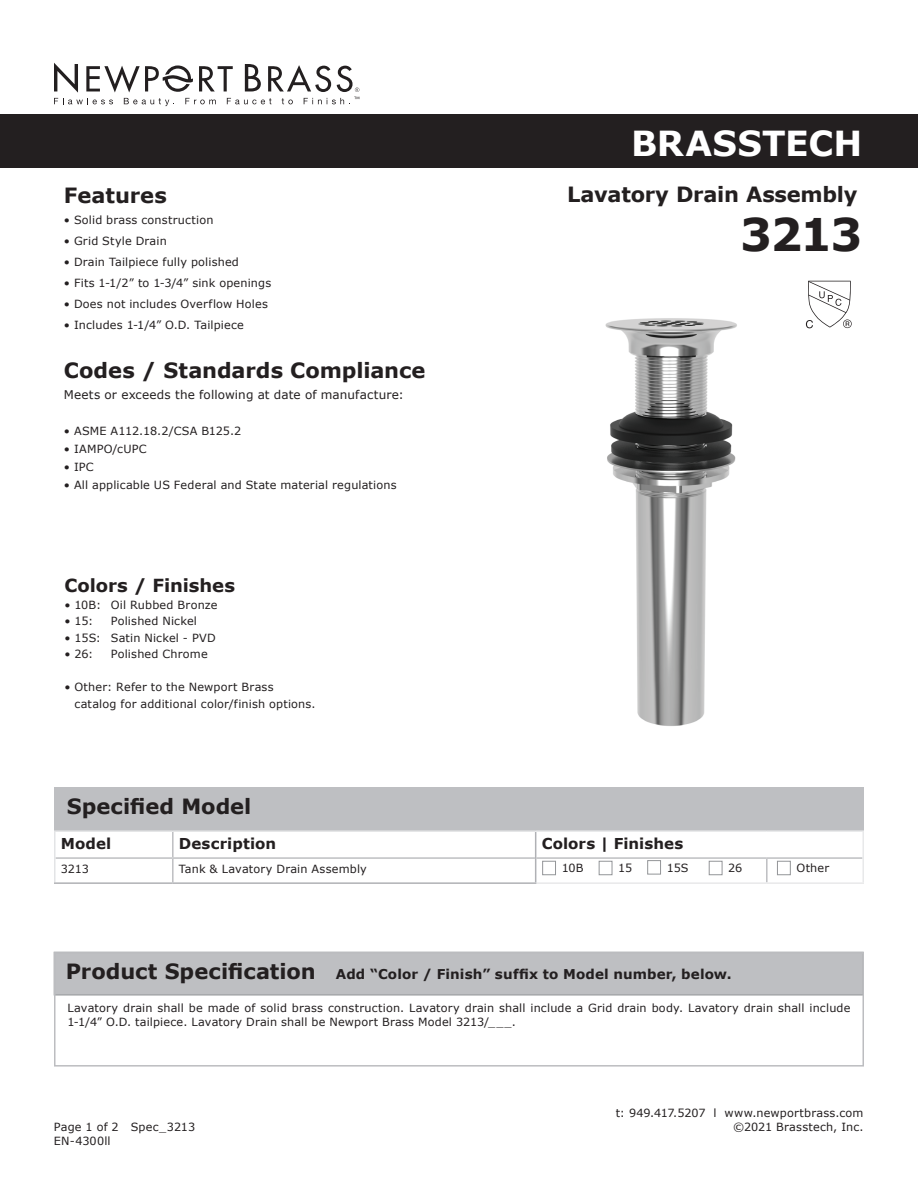
<style>
.page{position:relative;width:918px;height:1188px;background:#fff}
.page>*{position:absolute;margin:0;border:0;box-sizing:border-box;transform-origin:0 0}
.t1{font:700 45px "Verdana";color:#231f20}
.t2{font:700 34.5px "Verdana";letter-spacing:.005em;color:#fff}
.t3{font:700 21px "Verdana";letter-spacing:-.005em;color:#231f20}
.t4{font:700 18px "Verdana";letter-spacing:-.005em;color:#231f20}
.t5{font:700 15px "Verdana";letter-spacing:.005em;color:#231f20}
.t6{font:700 13.5px "Verdana";letter-spacing:.01em;color:#231f20}
.t7{font:12px "Verdana";letter-spacing:.01em;color:#231f20}
.t8{font:11.25px/13.5px "Verdana";letter-spacing:.015em;color:#231f20}
.s1{font-size:21px}
</style>
<div class="page">
<div style="left:0;top:114px;width:918px;height:54px;background:#231f20"></div>
<svg style="left:54px;top:63px;width:305px;height:43px"></svg>
<div style="left:54px;top:788px;width:810px;height:43px;background:#bebfc2"></div>
<div style="left:647px;top:860px;width:14px;height:14px;border:1px solid #939598"></div>
<div style="left:542px;top:861px;width:14px;height:14px;border:1px solid #939598"></div>
<div style="left:709px;top:861px;width:13px;height:14px;border:1px solid #939598"></div>
<div style="left:777px;top:861px;width:14px;height:14px;border:1px solid #939598"></div>
<div style="left:599px;top:861px;width:13px;height:14px;border:1px solid #939598"></div>
<hr style="left:172px;top:832px;width:2px;height:25px;background:#bebfc2">
<hr style="left:56px;top:857px;width:117px;height:2px;background:#bebfc2">
<hr style="left:173px;top:857px;width:362px;height:2px;background:#bebfc2">
<hr style="left:172px;top:859px;width:2px;height:23px;background:#bebfc2">
<hr style="left:536px;top:857px;width:231px;height:2px;background:#bebfc2">
<hr style="left:767px;top:857px;width:96px;height:2px;background:#bebfc2">
<hr style="left:766px;top:859px;width:2px;height:23px;background:#bebfc2">
<hr style="left:862px;top:832px;width:2px;height:26px;background:#e8e9ea">
<svg style="left:535px;top:832px;width:1px;height:50px"></svg>
<hr style="left:54px;top:830px;width:119px;height:2px;background:#e3e4e6">
<hr style="left:54px;top:832px;width:2px;height:26px;background:#e3e4e6">
<hr style="left:173px;top:830px;width:363px;height:2px;background:#e3e4e6">
<hr style="left:54px;top:858px;width:2px;height:24px;background:#e3e4e6">
<hr style="left:536px;top:830px;width:231px;height:2px;background:#e8e9ea">
<hr style="left:767px;top:830px;width:97px;height:2px;background:#e8e9ea">
<hr style="left:862px;top:858px;width:2px;height:24px;background:#e8e9ea">
<hr style="left:536px;top:882px;width:231px;height:2px;background:#e8e9ea">
<hr style="left:767px;top:882px;width:97px;height:2px;background:#e8e9ea">
<hr style="left:54px;top:882px;width:119px;height:2px;background:#b0b1b5">
<hr style="left:173px;top:882px;width:363px;height:2px;background:#b0b1b5">
<div style="left:54px;top:952px;width:809px;height:43px;background:#bebfc2;border:1px solid #939598"></div>
<div style="left:54px;top:952px;width:810px;height:115px;border:2px solid #bcbdc0"></div>
<img style="left:605px;top:318px;width:243px;height:408px">
<svg style="left:806px;top:281px;width:46px;height:47px"></svg>
<h2 class="t2" style="left:631px;top:121px;width:233px">BRASSTECH</h2>
<h3 class="t3" style="left:64px;top:181px;width:105px">Features</h3>
<h3 class="t3" style="left:567px;top:181px;width:292px">Lavatory Drain Assembly</h3>
<p class="t8" style="left:64px;top:213px;width:151px">• Solid brass construction</p>
<p class="t8" style="left:64px;top:234px;width:104px">• Grid Style Drain</p>
<p class="t8" style="left:64px;top:255px;width:177px">• Drain Tailpiece fully polished</p>
<p class="t8" style="left:64px;top:276px;width:209px">• Fits 1-1/2” to 1-3/4” sink openings</p>
<p class="t8" style="left:64px;top:297px;width:206px">• Does not includes Overflow Holes</p>
<p class="t8" style="left:64px;top:318px;width:181px">• Includes 1-1/4” O.D. Tailpiece</p>
<h3 class="t3" style="left:64px;top:357px;width:363px">Codes / Standards Compliance</h3>
<p class="t7" style="left:64px;top:387px;width:342px">Meets or exceeds the following at date of manufacture:</p>
<p class="t8" style="left:64px;top:425px;width:179px">• ASME A112.18.2/CSA B125.2</p>
<p class="t8" style="left:64px;top:443px;width:84px">• IAMPO/cUPC</p>
<p class="t8" style="left:64px;top:461px;width:31px">• IPC</p>
<p class="t8" style="left:64px;top:479px;width:334px">• All applicable US Federal and State material regulations</p>
<h1 class="t1" style="left:740px;top:205px;width:124px">3213</h1>
<h3 class="t4" style="left:64px;top:574px;width:172px">Colors / Finishes</h3>
<p class="t8" style="left:64px;top:598px;width:155px">• 10B: Oil Rubbed Bronze</p>
<p class="t8" style="left:64px;top:615px;width:30px">• 15:</p>
<p class="t8" style="left:111px;top:615px;width:88px">Polished Nickel</p>
<p class="t8" style="left:64px;top:631px;width:153px">• 15S: Satin Nickel - PVD</p>
<p class="t8" style="left:64px;top:648px;width:31px">• 26:</p>
<p class="t8" style="left:111px;top:648px;width:98px">Polished Chrome</p>
<p class="t8" style="left:74px;top:679px;width:243px;line-height:16.5px;text-indent:-10px">• Other: Refer to the Newport Brass catalog for additional color/finish options.</p>
<h3 class="t3" style="left:67px;top:793px;width:186px">Specified Model</h3>
<h3 class="t5" style="left:61px;top:833px;width:52px">Model</h3>
<h3 class="t5" style="left:179px;top:833px;width:99px">Description</h3>
<h3 class="t5" style="left:542px;top:833px;width:143px">Colors | Finishes</h3>
<p class="t8" style="left:61px;top:862px;width:30px">3213</p>
<p class="t8" style="left:179px;top:862px;width:190px">Tank &amp; Lavatory Drain Assembly</p>
<p class="t8" style="left:562px;top:862px;width:23px">10B</p>
<p class="t8" style="left:618px;top:862px;width:16px">15</p>
<p class="t8" style="left:667px;top:861px;width:23px">15S</p>
<p class="t8" style="left:728px;top:862px;width:16px">26</p>
<p class="t8" style="left:797px;top:862px;width:34px">Other</p>
<p class="t6" style="left:66px;top:965px;width:667px"><span class="s1">Product Specification</span> Add “Color / Finish” suffix to Model number, below.</p>
<p class="t8" style="left:68px;top:1002px;width:785px">Lavatory drain shall be made of solid brass construction. Lavatory drain shall include a Grid drain body. Lavatory drain shall include<br>1-1/4” O.D. tailpiece. Lavatory Drain shall be Newport Brass Model 3213/___.</p>
<p class="t8" style="left:54px;top:1121px;width:143px">Page 1 of 2 Spec_3213<br>EN-4300ll</p>
<p class="t8" style="left:616px;top:1107px;width:249px;text-align:right">t: 949.417.5207 l www.newportbrass.com ©2021 Brasstech, Inc.</p>
</div>
